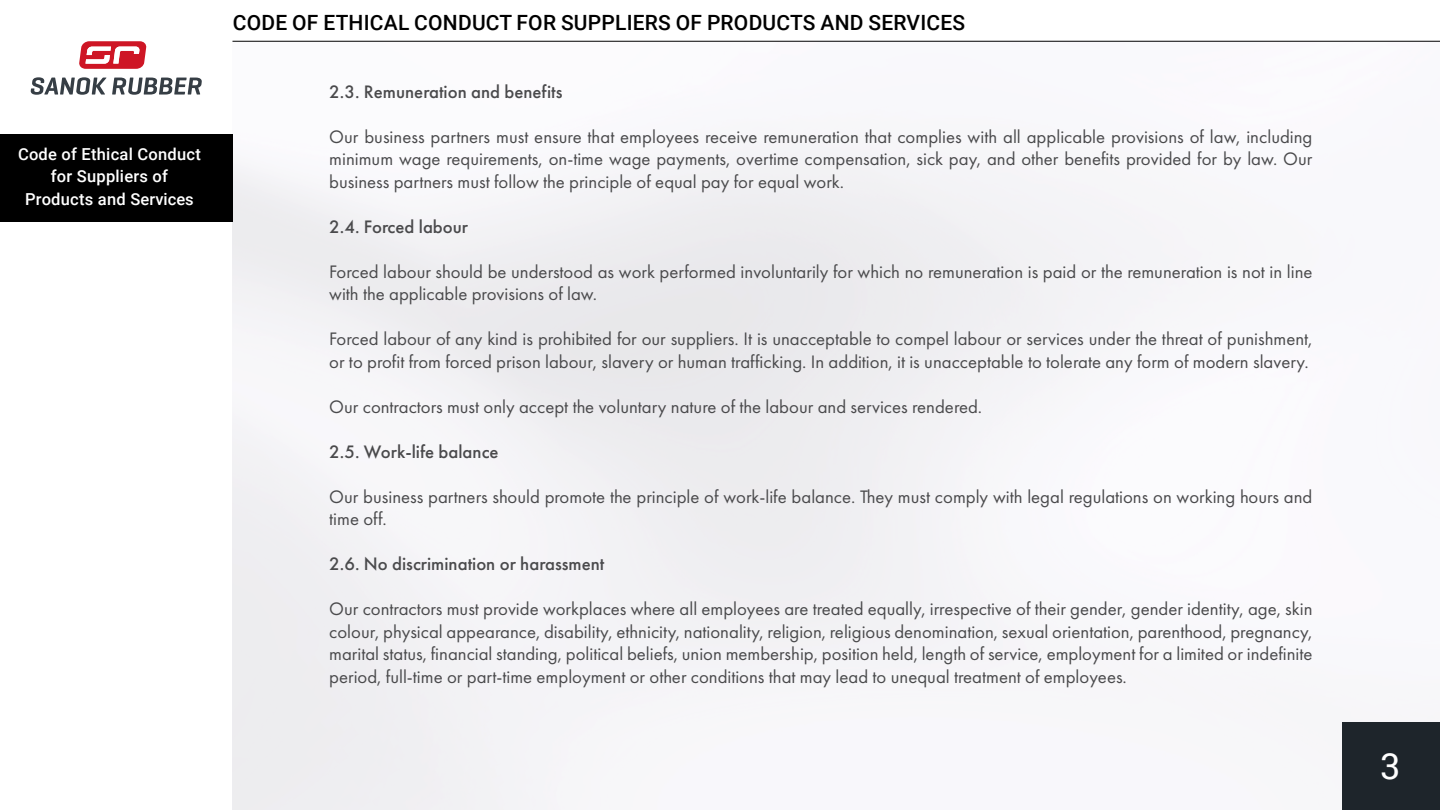
<style>
.page{position:relative;width:1440px;height:810px;background:#fff}
.page>*{position:absolute;margin:0;border:0;box-sizing:border-box;transform-origin:0 0}
.t1{font:36px "Roboto";color:#fff}
.t2{font:500 21px "Roboto";letter-spacing:.01em;color:#000}
.t3{font:18.75px "Futura PT";color:#4a4a4c}
.t4{font:500 18.75px "Futura PT";color:#4a4a4c}
.t5{font:500 16.5px "Roboto";letter-spacing:.015em;color:#fff}
</style>
<div class="page">
<img style="left:232px;top:134px;width:970px;height:676px">
<svg style="left:31px;top:77px;width:171px;height:18px"></svg>
<svg style="left:79px;top:41px;width:68px;height:28px"></svg>
<hr style="left:232px;top:41px;width:1208px;height:1px;background:#000">
<div style="left:1342px;top:722px;width:98px;height:88px;background:#1e252b"></div>
<div style="left:0;top:134px;width:232px;height:88px;background:#000"></div>
<p class="t5" style="left:18px;top:142px;width:184px">Code of Ethical Conduct</p>
<p class="t5" style="left:51px;top:165px;width:119px">for Suppliers of</p>
<p class="t5" style="left:25px;top:187px;width:170px">Products and Services</p>
<p class="t2" style="left:233px;top:8px;width:734px">CODE OF ETHICAL CONDUCT FOR SUPPLIERS OF PRODUCTS AND SERVICES</p>
<p class="t4" style="left:329px;top:83px;width:235px">2.3. Remuneration and benefits</p>
<p class="t3" style="left:329px;top:128px;width:985px">Our business partners must ensure that employees receive remuneration that complies with all applicable provisions of law, including</p>
<p class="t3" style="left:329px;top:151px;width:985px">minimum wage requirements, on-time wage payments, overtime compensation, sick pay, and other benefits provided for by law. Our</p>
<p class="t3" style="left:329px;top:173px;width:516px">business partners must follow the principle of equal pay for equal work.</p>
<p class="t4" style="left:329px;top:218px;width:140px">2.4. Forced labour</p>
<p class="t3" style="left:329px;top:263px;width:985px">Forced labour should be understood as work performed involuntarily for which no remuneration is paid or the remuneration is not in line</p>
<p class="t3" style="left:329px;top:286px;width:269px">with the applicable provisions of law.</p>
<p class="t3" style="left:329px;top:331px;width:985px">Forced labour of any kind is prohibited for our suppliers. It is unacceptable to compel labour or services under the threat of punishment,</p>
<p class="t3" style="left:329px;top:353px;width:981px">or to profit from forced prison labour, slavery or human trafficking. In addition, it is unacceptable to tolerate any form of modern slavery.</p>
<p class="t3" style="left:329px;top:398px;width:655px">Our contractors must only accept the voluntary nature of the labour and services rendered.</p>
<p class="t4" style="left:329px;top:443px;width:171px">2.5. Work-life balance</p>
<p class="t3" style="left:329px;top:488px;width:985px">Our business partners should promote the principle of work-life balance. They must comply with legal regulations on working hours and</p>
<p class="t3" style="left:329px;top:511px;width:59px">time off.</p>
<p class="t4" style="left:329px;top:556px;width:277px">2.6. No discrimination or harassment</p>
<p class="t3" style="left:329px;top:601px;width:985px">Our contractors must provide workplaces where all employees are treated equally, irrespective of their gender, gender identity, age, skin</p>
<p class="t3" style="left:329px;top:623px;width:985px">colour, physical appearance, disability, ethnicity, nationality, religion, religious denomination, sexual orientation, parenthood, pregnancy,</p>
<p class="t3" style="left:329px;top:646px;width:985px">marital status, financial standing, political beliefs, union membership, position held, length of service, employment for a limited or indefinite</p>
<p class="t3" style="left:329px;top:668px;width:799px">period, full-time or part-time employment or other conditions that may lead to unequal treatment of employees.</p>
<p class="t1" style="left:1380px;top:741px;width:22px">3</p>
</div>
